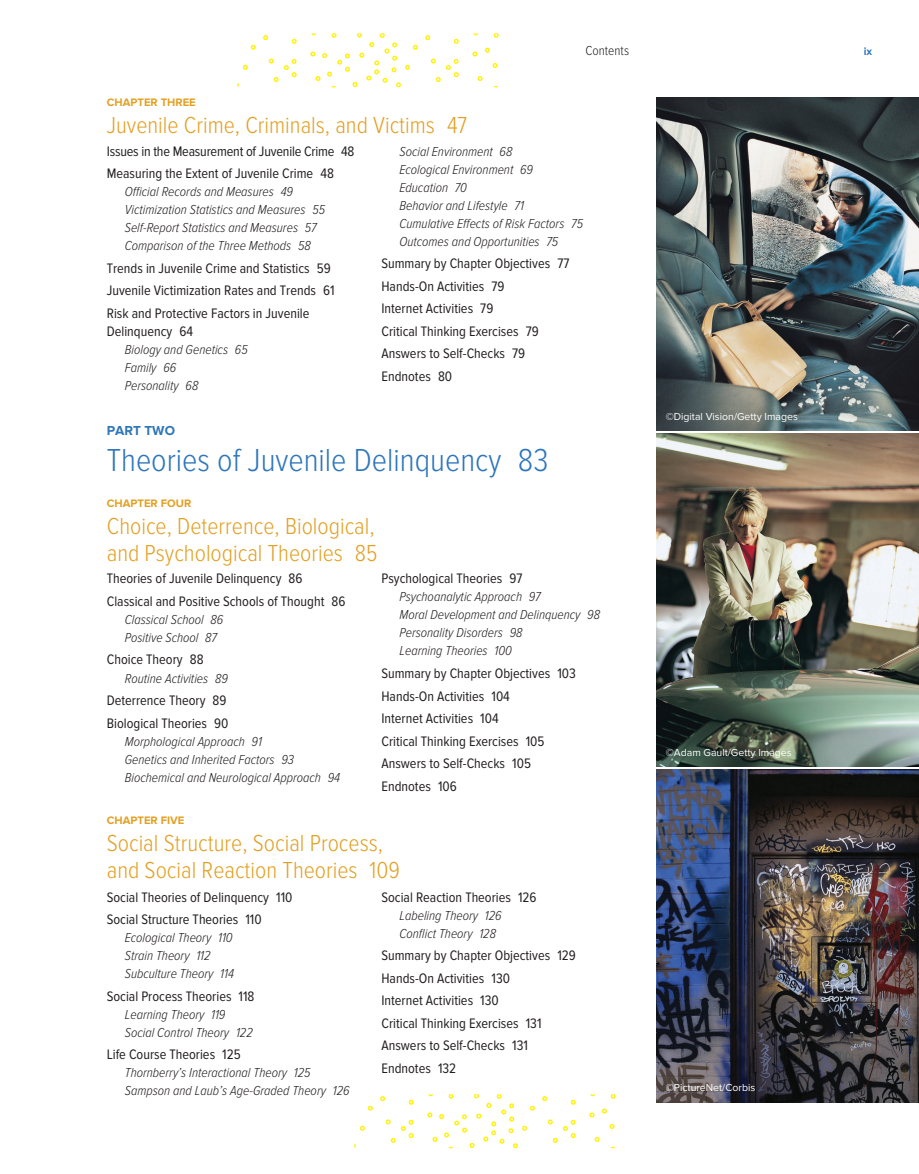
<style>
.page{position:relative;width:919px;height:1174px;background:#fff}
.page>*{position:absolute;margin:0;border:0;box-sizing:border-box;transform-origin:0 0}
.fto_tx_pt{font:300 33px "Proxima Nova Cond";color:#2e76bc}
.fto_tx_ct{font:300 24px/27px "Proxima Nova Cond";color:#e3a023}
.fto_tx_ha{font:14.25px/18px "Proxima Nova Cond";color:#231f20}
.fto_tx_hb{font:italic 300 13.5px "Proxima Nova Cond";color:#231f20}
.hr{font:300 13.5px "Proxima Nova Cond";color:#231f20}
.fto_tx_pn{font:700 13.5px "Proxima Nova";color:#2e76bc}
.fto_tx_cn{font:700 11.25px "Proxima Nova";color:#e3a023}
.hr-2{font:700 11.25px "Proxima Nova";color:#2e76bc}
.bch_ct{font:10.5px "Proxima Nova";color:#fff}
</style>
<div class="page">
<img style="left:656px;top:98px;width:262px;height:332px">
<img style="left:656px;top:433px;width:262px;height:333px">
<img style="left:656px;top:769px;width:262px;height:333px">
<svg style="left:274px;top:77px;width:4px;height:5px"></svg>
<svg style="left:284px;top:59px;width:12px;height:18px"></svg>
<svg style="left:269px;top:59px;width:4px;height:5px"></svg>
<svg style="left:292px;top:39px;width:4px;height:5px"></svg>
<svg style="left:243px;top:65px;width:5px;height:5px"></svg>
<svg style="left:251px;top:45px;width:5px;height:5px"></svg>
<svg style="left:263px;top:35px;width:5px;height:5px"></svg>
<svg style="left:436px;top:77px;width:4px;height:5px"></svg>
<svg style="left:446px;top:59px;width:12px;height:18px"></svg>
<svg style="left:431px;top:59px;width:4px;height:5px"></svg>
<svg style="left:454px;top:39px;width:4px;height:5px"></svg>
<svg style="left:425px;top:35px;width:5px;height:5px"></svg>
<svg style="left:472px;top:52px;width:5px;height:4px"></svg>
<svg style="left:493px;top:33px;width:5px;height:5px"></svg>
<svg style="left:477px;top:76px;width:5px;height:5px"></svg>
<svg style="left:485px;top:48px;width:5px;height:5px"></svg>
<svg style="left:492px;top:63px;width:5px;height:5px"></svg>
<svg style="left:310px;top:33px;width:108px;height:54px"></svg>
<svg style="left:391px;top:1137px;width:4px;height:5px"></svg>
<svg style="left:401px;top:1119px;width:12px;height:19px"></svg>
<svg style="left:386px;top:1119px;width:4px;height:5px"></svg>
<svg style="left:409px;top:1099px;width:4px;height:5px"></svg>
<svg style="left:360px;top:1125px;width:5px;height:5px"></svg>
<svg style="left:368px;top:1105px;width:5px;height:5px"></svg>
<svg style="left:380px;top:1096px;width:5px;height:5px"></svg>
<svg style="left:553px;top:1137px;width:4px;height:5px"></svg>
<svg style="left:563px;top:1119px;width:12px;height:19px"></svg>
<svg style="left:548px;top:1119px;width:4px;height:5px"></svg>
<svg style="left:571px;top:1099px;width:4px;height:5px"></svg>
<svg style="left:542px;top:1096px;width:5px;height:5px"></svg>
<svg style="left:589px;top:1112px;width:5px;height:5px"></svg>
<svg style="left:610px;top:1094px;width:5px;height:4px"></svg>
<svg style="left:594px;top:1137px;width:5px;height:4px"></svg>
<svg style="left:602px;top:1108px;width:5px;height:5px"></svg>
<svg style="left:609px;top:1124px;width:5px;height:5px"></svg>
<svg style="left:427px;top:1094px;width:108px;height:54px"></svg>
<p class="hr" style="left:585px;top:43px;width:45px">Contents</p>
<p class="hr-2" style="left:863px;top:45px;width:10px">ix</p>
<p class="fto_tx_cn" style="left:107px;top:96px;width:91px">CHAPTER THREE</p>
<p class="fto_tx_ct" style="left:107px;top:112px;width:362px">Juvenile Crime, Criminals, and Victims 47</p>
<p class="fto_tx_ha" style="left:107px;top:142px;width:249px">Issues in the Measurement of Juvenile Crime 48</p>
<p class="fto_tx_ha" style="left:107px;top:165px;width:229px">Measuring the Extent of Juvenile Crime 48</p>
<p class="fto_tx_hb" style="left:125px;top:184px;width:170px">Official Records and Measures 49</p>
<p class="fto_tx_hb" style="left:125px;top:202px;width:202px">Victimization Statistics and Measures 55</p>
<p class="fto_tx_hb" style="left:125px;top:220px;width:193px">Self-Report Statistics and Measures 57</p>
<p class="fto_tx_hb" style="left:125px;top:238px;width:188px">Comparison of the Three Methods 58</p>
<p class="fto_tx_ha" style="left:107px;top:259px;width:226px">Trends in Juvenile Crime and Statistics 59</p>
<p class="fto_tx_ha" style="left:107px;top:282px;width:229px">Juvenile Victimization Rates and Trends 61</p>
<p class="fto_tx_ha" style="left:107px;top:304px;width:204px">Risk and Protective Factors in Juvenile<br>Delinquency 64</p>
<p class="fto_tx_hb" style="left:125px;top:342px;width:124px">Biology and Genetics 65</p>
<p class="fto_tx_hb" style="left:125px;top:360px;width:53px">Family 66</p>
<p class="fto_tx_hb" style="left:125px;top:378px;width:75px">Personality 68</p>
<p class="fto_tx_hb" style="left:399px;top:144px;width:114px">Social Environment 68</p>
<p class="fto_tx_hb" style="left:399px;top:162px;width:135px">Ecological Environment 69</p>
<p class="fto_tx_hb" style="left:399px;top:180px;width:69px">Education 70</p>
<p class="fto_tx_hb" style="left:399px;top:198px;width:126px">Behavior and Lifestyle 71</p>
<p class="fto_tx_hb" style="left:399px;top:216px;width:185px">Cumulative Effects of Risk Factors 75</p>
<p class="fto_tx_hb" style="left:399px;top:234px;width:160px">Outcomes and Opportunities 75</p>
<p class="fto_tx_ha" style="left:381px;top:255px;width:189px">Summary by Chapter Objectives 77</p>
<p class="fto_tx_ha" style="left:381px;top:277px;width:125px">Hands-On Activities 79</p>
<p class="fto_tx_ha" style="left:381px;top:300px;width:113px">Internet Activities 79</p>
<p class="fto_tx_ha" style="left:381px;top:322px;width:159px">Critical Thinking Exercises 79</p>
<p class="fto_tx_ha" style="left:381px;top:345px;width:145px">Answers to Self-Checks 79</p>
<p class="fto_tx_ha" style="left:381px;top:367px;width:72px">Endnotes 80</p>
<p class="fto_tx_pn" style="left:107px;top:422px;width:70px">PART TWO</p>
<p class="fto_tx_pt" style="left:107px;top:441px;width:443px">Theories of Juvenile Delinquency 83</p>
<p class="fto_tx_cn" style="left:107px;top:497px;width:86px">CHAPTER FOUR</p>
<p class="fto_tx_ct" style="left:107px;top:513px;width:272px">Choice, Deterrence, Biological, and Psychological Theories 85</p>
<p class="fto_tx_ha" style="left:107px;top:570px;width:197px">Theories of Juvenile Delinquency 86</p>
<p class="fto_tx_ha" style="left:107px;top:592px;width:240px">Classical and Positive Schools of Thought 86</p>
<p class="fto_tx_hb" style="left:125px;top:612px;width:100px">Classical School 86</p>
<p class="fto_tx_hb" style="left:125px;top:630px;width:94px">Positive School 87</p>
<p class="fto_tx_ha" style="left:107px;top:651px;width:98px">Choice Theory 88</p>
<p class="fto_tx_hb" style="left:125px;top:670px;width:104px">Routine Activities 89</p>
<p class="fto_tx_ha" style="left:107px;top:691px;width:121px">Deterrence Theory 89</p>
<p class="fto_tx_ha" style="left:107px;top:714px;width:123px">Biological Theories 90</p>
<p class="fto_tx_hb" style="left:125px;top:733px;width:139px">Morphological Approach 91</p>
<p class="fto_tx_hb" style="left:125px;top:751px;width:171px">Genetics and Inherited Factors 93</p>
<p class="fto_tx_hb" style="left:125px;top:769px;width:217px">Biochemical and Neurological Approach 94</p>
<p class="fto_tx_ha" style="left:381px;top:570px;width:142px">Psychological Theories 97</p>
<p class="fto_tx_hb" style="left:399px;top:589px;width:143px">Psychoanalytic Approach 97</p>
<p class="fto_tx_hb" style="left:399px;top:607px;width:202px">Moral Development and Delinquency 98</p>
<p class="fto_tx_hb" style="left:399px;top:625px;width:125px">Personality Disorders 98</p>
<p class="fto_tx_hb" style="left:399px;top:643px;width:114px">Learning Theories 100</p>
<p class="fto_tx_ha" style="left:381px;top:664px;width:196px">Summary by Chapter Objectives 103</p>
<p class="fto_tx_ha" style="left:381px;top:687px;width:130px">Hands-On Activities 104</p>
<p class="fto_tx_ha" style="left:381px;top:709px;width:119px">Internet Activities 104</p>
<p class="fto_tx_ha" style="left:381px;top:732px;width:165px">Critical Thinking Exercises 105</p>
<p class="fto_tx_ha" style="left:381px;top:754px;width:151px">Answers to Self-Checks 105</p>
<p class="fto_tx_ha" style="left:381px;top:777px;width:77px">Endnotes 106</p>
<p class="fto_tx_cn" style="left:107px;top:813px;width:79px">CHAPTER FIVE</p>
<p class="fto_tx_ct" style="left:107px;top:829px;width:295px">Social Structure, Social Process, and Social Reaction Theories 109</p>
<p class="fto_tx_ha" style="left:107px;top:888px;width:187px">Social Theories of Delinquency 110</p>
<p class="fto_tx_ha" style="left:107px;top:910px;width:156px">Social Structure Theories 110</p>
<p class="fto_tx_hb" style="left:125px;top:930px;width:109px">Ecological Theory 110</p>
<p class="fto_tx_hb" style="left:125px;top:948px;width:87px">Strain Theory 112</p>
<p class="fto_tx_hb" style="left:125px;top:966px;width:111px">Subculture Theory 114</p>
<p class="fto_tx_ha" style="left:107px;top:987px;width:149px">Social Process Theories 118</p>
<p class="fto_tx_hb" style="left:125px;top:1006px;width:102px">Learning Theory 119</p>
<p class="fto_tx_hb" style="left:125px;top:1024px;width:129px">Social Control Theory 122</p>
<p class="fto_tx_ha" style="left:107px;top:1045px;width:135px">Life Course Theories 125</p>
<p class="fto_tx_hb" style="left:125px;top:1065px;width:187px">Thornberry’s Interactional Theory 125</p>
<p class="fto_tx_hb" style="left:125px;top:1083px;width:226px">Sampson and Laub’s Age-Graded Theory 126</p>
<p class="fto_tx_ha" style="left:381px;top:888px;width:157px">Social Reaction Theories 126</p>
<p class="fto_tx_hb" style="left:399px;top:907px;width:104px">Labeling Theory 126</p>
<p class="fto_tx_hb" style="left:399px;top:925px;width:98px">Conflict Theory 128</p>
<p class="fto_tx_ha" style="left:381px;top:946px;width:196px">Summary by Chapter Objectives 129</p>
<p class="fto_tx_ha" style="left:381px;top:969px;width:130px">Hands-On Activities 130</p>
<p class="fto_tx_ha" style="left:381px;top:991px;width:119px">Internet Activities 130</p>
<p class="fto_tx_ha" style="left:381px;top:1014px;width:161px">Critical Thinking Exercises 131</p>
<p class="fto_tx_ha" style="left:381px;top:1036px;width:148px">Answers to Self-Checks 131</p>
<p class="fto_tx_ha" style="left:381px;top:1059px;width:76px">Endnotes 132</p>
<p class="bch_ct" style="left:665px;top:410px;width:134px">©Digital Vision/Getty Images</p>
<p class="bch_ct" style="left:665px;top:746px;width:127px">©Adam Gault/Getty Images</p>
<p class="bch_ct" style="left:665px;top:1081px;width:91px">©PictureNet/Corbis</p>
</div>
